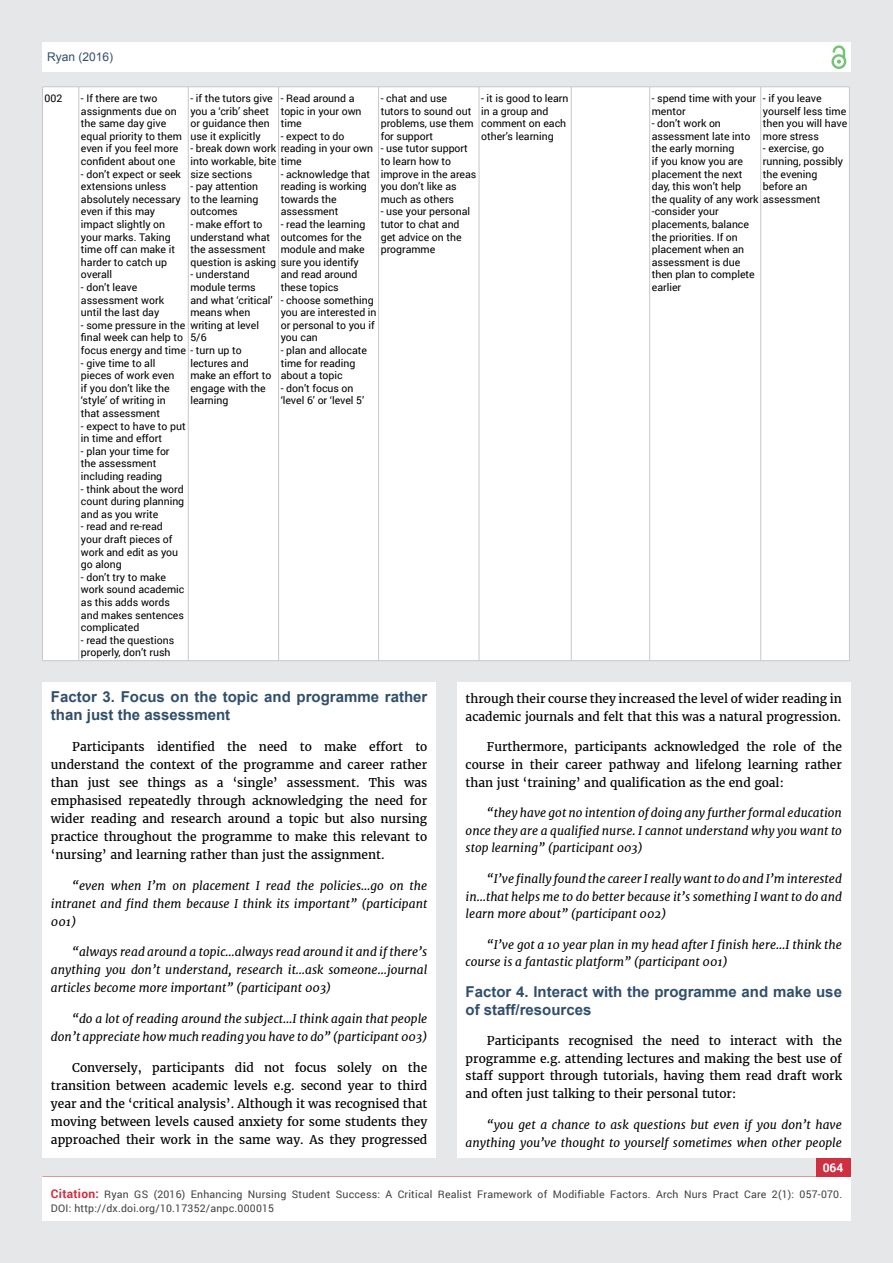
<style>
.page{position:relative;width:893px;height:1263px;background:#e6e7e8}
.page>*{position:absolute;margin:0;border:0;box-sizing:border-box;transform-origin:0 0}
.t1{font:700 15px/18px "Arial";color:#314e6b}
.t2{font:12px/18px "Merriweather";color:#000;text-align:justify}
.t3{font:italic 12px/18px "Merriweather";color:#000;text-align:justify}
.t4{font:12px "Arial";color:#314e6b}
.t5{font:700 12px "Roboto";color:#fff}
.t6{font:10.5px/12.6px "Roboto";color:#000}
.t7{font:10.5px/13.5px "Roboto";letter-spacing:.02em;color:#414042}
.s1{font-weight:700;font-size:12px;color:#cf2f41}
</style>
<div class="page">
<div style="left:42px;top:43px;width:808px;height:29px;background:#fff"></div>
<div style="left:831px;top:54px;width:15px;height:15px;border:2px solid #74c273;border-radius:50%"></div>
<svg style="left:831px;top:45px;width:15px;height:19px"></svg>
<div style="left:816px;top:1156px;width:34px;height:40px;background:#cf2f41"></div>
<div style="left:42px;top:1177px;width:809px;height:43px;background:#fff"></div>
<div style="left:43px;top:88px;width:806px;height:572px;background:#fff"></div>
<hr style="left:42px;top:87px;width:37px;height:1px;background:#c7c8ca">
<hr style="left:42px;top:87px;width:1px;height:574px;background:#c7c8ca">
<hr style="left:79px;top:87px;width:109px;height:1px;background:#c7c8ca">
<hr style="left:79px;top:87px;width:1px;height:574px;background:#c7c8ca">
<hr style="left:188px;top:87px;width:91px;height:1px;background:#c7c8ca">
<hr style="left:188px;top:87px;width:1px;height:574px;background:#c7c8ca">
<hr style="left:279px;top:87px;width:100px;height:1px;background:#c7c8ca">
<hr style="left:278px;top:87px;width:1px;height:574px;background:#c7c8ca">
<hr style="left:379px;top:87px;width:100px;height:1px;background:#c7c8ca">
<hr style="left:378px;top:87px;width:1px;height:574px;background:#c7c8ca">
<hr style="left:479px;top:87px;width:92px;height:1px;background:#c7c8ca">
<hr style="left:479px;top:87px;width:1px;height:574px;background:#c7c8ca">
<hr style="left:571px;top:87px;width:79px;height:1px;background:#c7c8ca">
<hr style="left:571px;top:87px;width:1px;height:574px;background:#c7c8ca">
<hr style="left:650px;top:87px;width:111px;height:1px;background:#c7c8ca">
<hr style="left:649px;top:87px;width:1px;height:574px;background:#c7c8ca">
<hr style="left:761px;top:87px;width:88px;height:1px;background:#c7c8ca">
<hr style="left:760px;top:87px;width:1px;height:574px;background:#c7c8ca">
<hr style="left:849px;top:87px;width:1px;height:574px;background:#c7c8ca">
<hr style="left:42px;top:660px;width:807px;height:1px;background:#c7c8ca">
<div style="left:42px;top:683px;width:394px;height:475px;background:#fff"></div>
<div style="left:457px;top:683px;width:393px;height:475px;background:#fff"></div>
<p class="t4" style="left:47px;top:51px;width:68px">Ryan (2016)</p>
<p class="t6" style="left:45px;top:92px;width:19px">002</p>
<p class="t6" style="left:81px;top:92px;width:103px">- If there are two assignments due on the same day give equal priority to them even if you feel more confident about one</p>
<p class="t6" style="left:81px;top:167px;width:102px">- don’t expect or seek extensions unless absolutely necessary even if this may impact slightly on your marks. Taking time off can make it harder to catch up overall</p>
<p class="t6" style="left:81px;top:281px;width:85px">- don’t leave assessment work until the last day</p>
<p class="t6" style="left:81px;top:318px;width:162px">- some pressure in the<br>final week can help to<br>focus energy and time - turn up to</p>
<p class="t6" style="left:81px;top:356px;width:95px">- give time to all pieces of work even if you don’t like the ‘style’ of writing in that assessment</p>
<p class="t6" style="left:81px;top:419px;width:106px">- expect to have to put in time and effort</p>
<p class="t6" style="left:81px;top:444px;width:90px">- plan your time for the assessment including reading</p>
<p class="t6" style="left:81px;top:482px;width:105px;text-align:justify">- think about the word count during planning and as you write</p>
<p class="t6" style="left:81px;top:520px;width:99px">- read and re-read your draft pieces of work and edit as you go along</p>
<p class="t6" style="left:81px;top:570px;width:105px">- don’t try to make work sound academic as this adds words and makes sentences complicated</p>
<p class="t6" style="left:81px;top:633px;width:95px">- read the questions properly, don’t rush</p>
<p class="t6" style="left:190px;top:92px;width:84px">- if the tutors give you a ‘crib’ sheet or guidance then use it explicitly</p>
<p class="t6" style="left:190px;top:142px;width:184px">- break down work reading in your own into workable, bite time<br>size sections</p>
<p class="t6" style="left:190px;top:180px;width:70px;text-align:justify">- pay attention to the learning outcomes</p>
<p class="t6" style="left:190px;top:218px;width:170px">- make effort to<br>understand what<br>the assessment<br>question is asking sure you identify</p>
<p class="t6" style="left:190px;top:268px;width:84px">- understand module terms and what ‘critical’ means when writing at level<br>5/6</p>
<p class="t6" style="left:190px;top:356px;width:83px">lectures and make an effort to engage with the learning</p>
<p class="t6" style="left:763px;top:92px;width:86px">- if you leave yourself less time then you will have more stress</p>
<p class="t6" style="left:763px;top:142px;width:82px">- exercise, go running, possibly the evening before an</p>
<p class="t6" style="left:281px;top:92px;width:82px">- Read around a topic in your own time</p>
<p class="t6" style="left:281px;top:129px;width:65px">- expect to do</p>
<p class="t6" style="left:281px;top:167px;width:91px">- acknowledge that reading is working towards the assessment</p>
<p class="t6" style="left:281px;top:218px;width:86px">- read the learning outcomes for the module and make</p>
<p class="t6" style="left:281px;top:268px;width:78px">and read around these topics</p>
<p class="t6" style="left:281px;top:293px;width:97px">- choose something you are interested in or personal to you if you can</p>
<p class="t6" style="left:281px;top:344px;width:88px">- plan and allocate time for reading about a topic</p>
<p class="t6" style="left:281px;top:381px;width:85px">- don’t focus on ‘level 6’ or ‘level 5’</p>
<p class="t6" style="left:381px;top:92px;width:94px">- chat and use tutors to sound out problems, use them for support</p>
<p class="t6" style="left:381px;top:142px;width:97px">- use tutor support to learn how to improve in the areas you don’t like as much as others</p>
<p class="t6" style="left:381px;top:205px;width:91px">- use your personal tutor to chat and get advice on the programme</p>
<p class="t6" style="left:481px;top:92px;width:89px">- it is good to learn in a group and comment on each other’s learning</p>
<p class="t6" style="left:652px;top:92px;width:106px">- spend time with your mentor</p>
<p class="t6" style="left:652px;top:117px;width:170px">- don’t work on<br>assessment late into<br>the early morning<br>if you know you are<br>placement the next<br>day, this won’t help<br>the quality of any work assessment -consider your<br>placements, balance<br>the priorities. If on<br>placement when an<br>assessment is due<br>then plan to complete<br>earlier</p>
<h1 class="t1" style="left:51px;top:688px;width:378px">Factor 3. Focus on the topic and programme rather than just the assessment</h1>
<p class="t2" style="left:51px;top:738px;width:378px;text-indent:21px">Participants identified the need to make effort to understand the context of the programme and career rather than just see things as a ‘single’ assessment. This was emphasised repeatedly through acknowledging the need for wider reading and research around a topic but also nursing practice throughout the programme to make this relevant to ‘nursing’ and learning rather than just the assignment.</p>
<p class="t3" style="left:51px;top:876px;width:378px;text-indent:21px">“even when I’m on placement I read the policies…go on the intranet and find them because I think its important” (participant 001)</p>
<p class="t3" style="left:51px;top:943px;width:378px;text-indent:21px">“always read around a topic…always read around it and if there’s anything you don’t understand, research it…ask someone…journal articles become more important” (participant 003)</p>
<p class="t3" style="left:51px;top:1010px;width:378px;text-align:right">“do a lot of reading around the subject…I think again that people don’t appreciate how much reading you have to do” (participant 003)</p>
<p class="t2" style="left:51px;top:1059px;width:378px;text-indent:21px">Conversely, participants did not focus solely on the transition between academic levels e.g. second year to third year and the ‘critical analysis’. Although it was recognised that moving between levels caused anxiety for some students they approached their work in the same way. As they progressed</p>
<p class="t2" style="left:466px;top:690px;width:378px">through their course they increased the level of wider reading in academic journals and felt that this was a natural progression.</p>
<p class="t2" style="left:466px;top:738px;width:378px;text-indent:21px">Furthermore, participants acknowledged the role of the course in their career pathway and lifelong learning rather than just ‘training’ and qualification as the end goal:</p>
<p class="t3" style="left:466px;top:804px;width:378px;text-indent:21px">“they have got no intention of doing any further formal education once they are a qualified nurse. I cannot understand why you want to stop learning” (participant 003)</p>
<p class="t3" style="left:466px;top:870px;width:378px;text-indent:21px">“I’ve finally found the career I really want to do and I’m interested in…that helps me to do better because it’s something I want to do and learn more about” (participant 002)</p>
<p class="t3" style="left:466px;top:936px;width:378px;text-indent:21px">“I’ve got a 10 year plan in my head after I finish here…I think the course is a fantastic platform” (participant 001)</p>
<h1 class="t1" style="left:466px;top:983px;width:378px">Factor 4. Interact with the programme and make use of staff/resources</h1>
<p class="t2" style="left:466px;top:1032px;width:378px;text-indent:21px">Participants recognised the need to interact with the programme e.g. attending lectures and making the best use of staff support through tutorials, having them read draft work and often just talking to their personal tutor:</p>
<p class="t3" style="left:466px;top:1116px;width:378px;text-align:right">“you get a chance to ask questions but even if you don’t have anything you’ve thought to yourself sometimes when other people</p>
<p class="t5" style="left:823px;top:1159px;width:22px">064</p>
<p class="t7" style="left:51px;top:1188px;width:793px"><span class="s1">Citation:</span> Girisgen I, Sonmez F (2016) Investigation of the Fa tors Influenc ng Primary Hypertension in Childhood. Arch Clin Hypertens 2(1): 034-070. ): 057-070.</p>
<p class="t7" style="left:51px;top:1188px;width:738px;text-indent:53px">Ryan GS (2016) Enhancing Nursing Student Success: A Critical Realist Framework of Modifiable Factors. Arch Nurs Pract Care 2(1<br>DOI: http://dx.doi.org/10.17352/anpc.000015</p>
</div>
